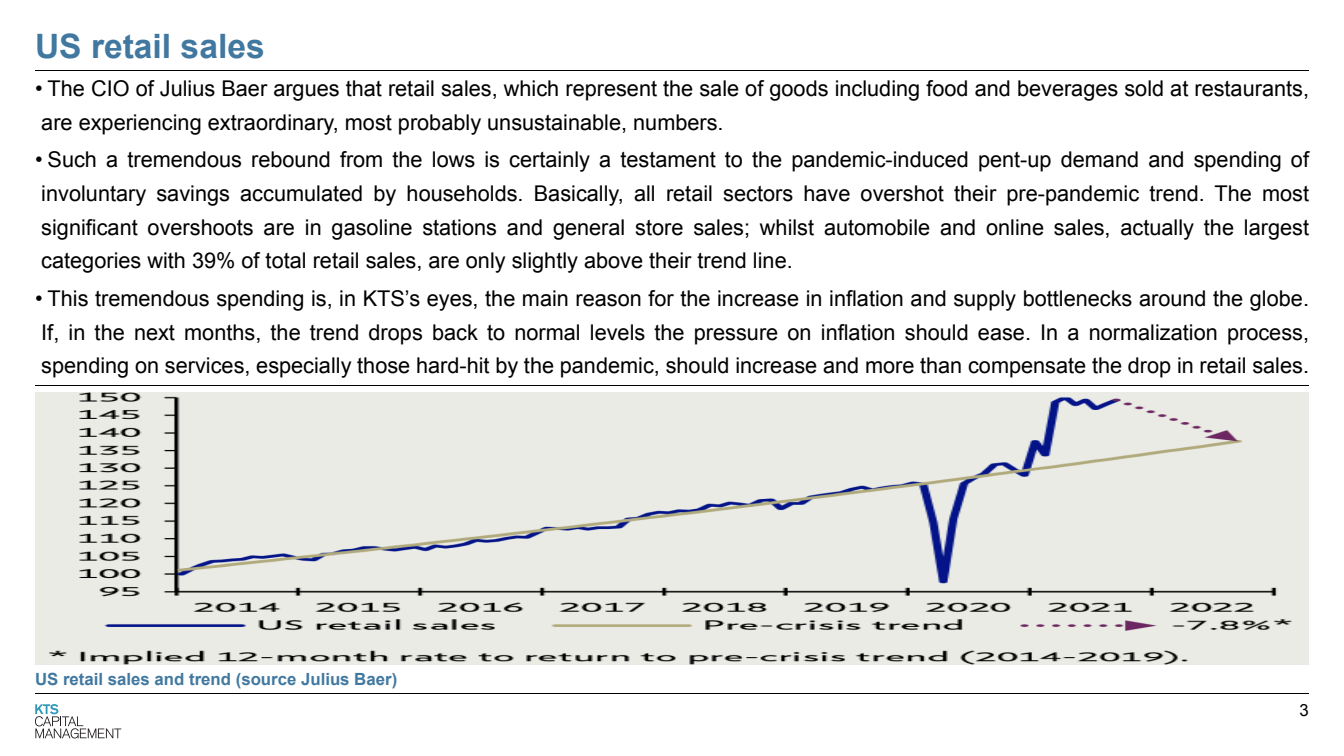
<style>
.page{position:relative;width:1344px;height:756px;background:#fff}
.page>*{position:absolute;margin:0;border:0;box-sizing:border-box;transform-origin:0 0}
.t1{font:700 33.6px "Arial";color:#4178a0}
.t2{font:21.7px/33.6px "Arial";color:#000;text-align:justify}
.t3{font:700 16.8px "Arial";color:#4178a0}
.t4{font:16.8px "Arial";color:#000}
</style>
<div class="page">
<svg style="left:35px;top:704px;width:86px;height:34px"></svg>
<hr style="left:35px;top:693px;width:1274px;height:1px;background:#000">
<hr style="left:35px;top:385px;width:1274px;height:1px;background:#000">
<hr style="left:35px;top:70px;width:1274px;height:1px;background:#000">
<img style="left:35px;top:392px;width:1274px;height:273px">
<h1 class="t1" style="left:35px;top:34px;width:231px">US retail sales</h1>
<p class="t2" style="left:35px;top:74px;width:1276px">• The CIO of Julius Baer argues that retail sales, which represent the sale of goods including food and beverages sold at restaurants, are experiencing extraordinary, most probably unsustainable, numbers.</p>
<p class="t2" style="left:35px;top:145px;width:1276px">• Such a tremendous rebound from the lows is certainly a testament to the pandemic-induced pent-up demand and spending of involuntary savings accumulated by households. Basically, all retail sectors have overshot their pre-pandemic trend. The most significant overshoots are in gasoline stations and general store sales; whilst automobile and online sales, actually the largest categories with 39% of total retail sales, are only slightly above their trend line.</p>
<p class="t2" style="left:35px;top:284px;width:1276px">• This tremendous spending is, in KTS’s eyes, the main reason for the increase in inflation and supply bottlenecks around the globe.<br>If, in the next months, the trend drops back to normal levels the pressure on inflation should ease. In a normalization process, spending on services, especially those hard-hit by the pandemic, should increase and more than compensate the drop in retail sales.</p>
<p class="t3" style="left:35px;top:673px;width:364px">US retail sales and trend (source Julius Baer)</p>
<p class="t4" style="left:1300px;top:703px;width:11px">3</p>
</div>
